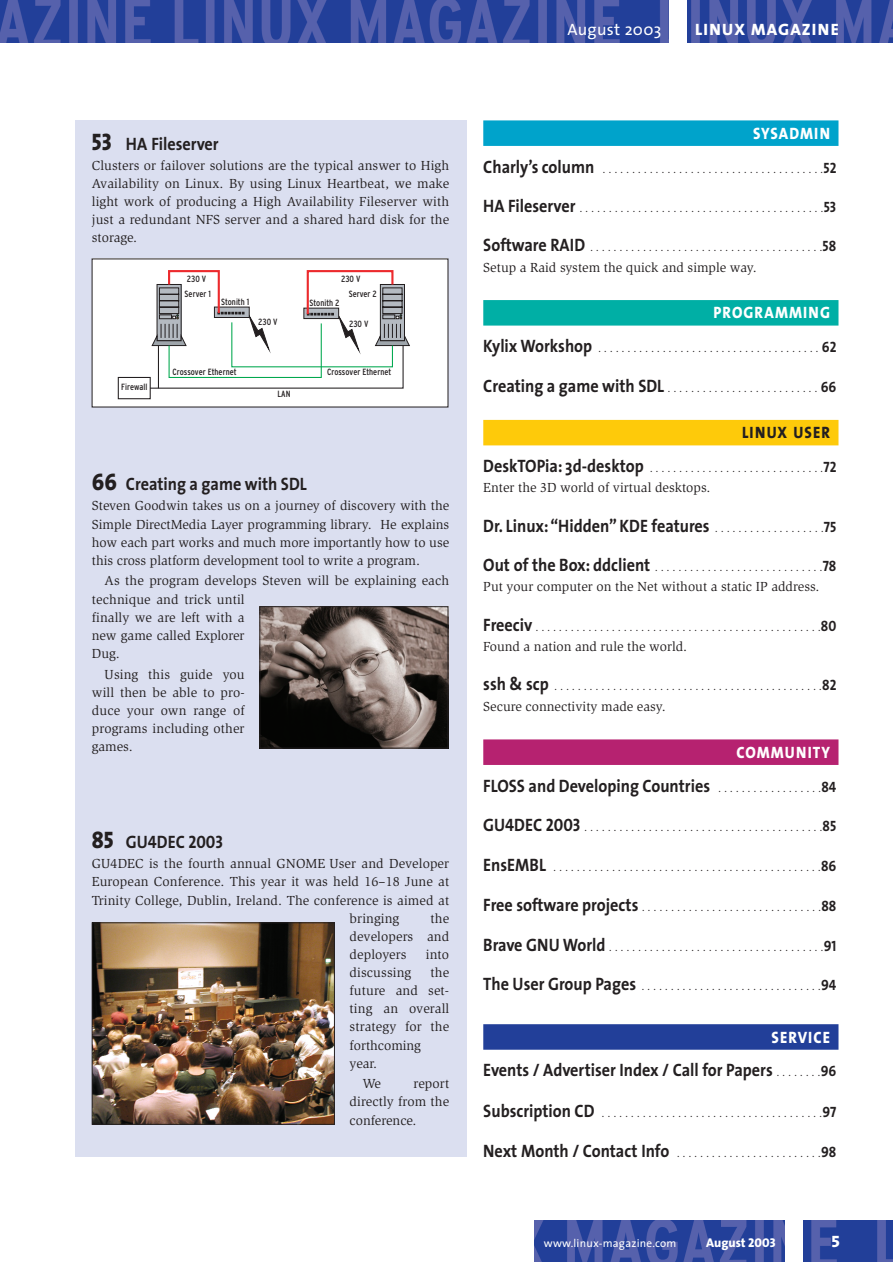
<style>
.page{position:relative;width:893px;height:1262px;background:#fff}
.page>*{position:absolute;margin:0;border:0;box-sizing:border-box;transform-origin:0 0}
.t1{font:700 18px "The Sans";color:#231f20;scale:.9 1}
.t2{font:800 16.5px "The Sans";letter-spacing:.075em;color:#fff;scale:.9 1}
.t3{font:16.5px "The Sans Extra Bold Caps";letter-spacing:.07em;color:#fff}
.t4{font:16.5px "The Sans";letter-spacing:.02em;color:#fff}
.t5{font:800 16.5px "The Sans";letter-spacing:.07em;color:#231f20;scale:.9 1}
.t6{font:16.5px "The Sans Extra Bold Expert";color:#fff}
.t7{font:13.5px/18.1px "Slimbach";letter-spacing:.01em;color:#231f20;text-align:justify}
.t8{font:13.5px "The Sans Light Caps";color:#231f20;scale:.9 1}
.t9{font:800 12.75px "The Sans";color:#fff}
.t10{font:11.25px "The Sans";letter-spacing:.02em;color:#fff}
.t11{font:condensed 9px "Interstate";color:#231f20}
.s1{font-family:"The Sans Extra Bold Caps";font-weight:400;font-size:24px}
.s2{font-family:"The Sans Bold Caps";font-weight:400}
.s3{font-family:"The Sans";font-weight:700;font-size:18px}
.s4{font-family:"The Sans Bold Caps";font-size:15px}
.s5{font-family:"The Sans Light Caps";font-weight:400;font-size:13.5px}
.s6{font-family:"The Sans Bold Caps";font-weight:400;font-size:15px}
.s7{font-family:"The Sans Bold Caps";font-size:18px}
.s8{font-family:"The Sans Extra Bold Caps";font-weight:400}
</style>
<div class="page">
<div style="left:75px;top:120px;width:391px;height:1037px;background:#dbdff0"></div>
<img style="left:94px;top:924px;width:238px;height:198px">
<div style="left:92px;top:922px;width:242px;height:202px;border:1px solid #231f20"></div>
<img style="left:534px;top:1220px;width:358px;height:41px">
<div style="left:785px;top:1220px;width:17px;height:41px;background:#fff"></div>
<img style="left:0;top:0;width:892px;height:43px">
<div style="left:669px;top:0;width:17px;height:43px;background:#fff"></div>
<div style="left:483px;top:120px;width:355px;height:26px;background:#00a3cb"></div>
<div style="left:483px;top:300px;width:355px;height:25px;background:#00afa5"></div>
<div style="left:483px;top:420px;width:355px;height:25px;background:#feca0a"></div>
<div style="left:483px;top:739px;width:355px;height:26px;background:#b62270"></div>
<div style="left:483px;top:1024px;width:355px;height:25px;background:#223f99"></div>
<div style="left:92px;top:259px;width:356px;height:148px;background:#fff"></div>
<svg style="left:149px;top:270px;width:261px;height:119px"></svg>
<div style="left:118px;top:377px;width:33px;height:22px;border:1px solid #231f20"></div>
<img style="left:262px;top:608px;width:184px;height:138px">
<div style="left:260px;top:606px;width:188px;height:142px;border:1px solid #231f20"></div>
<p class="t4" style="left:567px;top:23px;width:95px">August 2003</p>
<p class="t3" style="left:695px;top:20px;width:145px">LINUX MAGAZINE</p>
<h1 class="t1" style="left:92px;top:137px;width:142px"><span class="s1">53</span> HA Fileserver</h1>
<p class="t7" style="left:92px;top:157px;width:359px">Clusters or failover solutions are the typical answer to High Availability on Linux. By using Linux Heartbeat, we make light work of producing a High Availability Fileserver with just a redundant NFS server and a shared hard disk for the storage.</p>
<p class="t11" style="left:187px;top:275px;width:21px">230 V</p>
<p class="t11" style="left:341px;top:275px;width:21px">230 V</p>
<p class="t11" style="left:185px;top:290px;width:28px">Server 1</p>
<p class="t11" style="left:349px;top:290px;width:30px">Server 2</p>
<p class="t11" style="left:221px;top:298px;width:30px">Stonith 1</p>
<p class="t11" style="left:309px;top:299px;width:32px">Stonith 2</p>
<p class="t11" style="left:121px;top:384px;width:28px">Firewall</p>
<p class="t11" style="left:258px;top:319px;width:21px">230 V</p>
<p class="t11" style="left:349px;top:321px;width:21px">230 V</p>
<p class="t11" style="left:172px;top:369px;width:66px">Crossover Ethernet</p>
<p class="t11" style="left:327px;top:369px;width:66px">Crossover Ethernet</p>
<p class="t11" style="left:277px;top:391px;width:14px">LAN</p>
<h1 class="t1" style="left:92px;top:477px;width:240px"><span class="s1">66</span> Creating a game with SDL</h1>
<p class="t7" style="left:92px;top:498px;width:359px">Steven Goodwin takes us on a journey of discovery with the Simple DirectMedia Layer programming library. He explains how each part works and much more importantly how to use this cross platform development tool to write a program.</p>
<p class="t7" style="left:92px;top:573px;width:359px;text-align:left;text-indent:13px">As the program develops Steven will be explaining each technique and trick until<br>finally we are left with a<br>new game called Explorer<br>Dug.</p>
<p class="t7" style="left:92px;top:666px;width:154px;text-indent:13px">Using this guide you will then be able to pro&shy;duce your own range of programs including other games.</p>
<h1 class="t1" style="left:92px;top:835px;width:147px"><span class="s1">85</span> GU<span class="s2">4</span>DEC <span class="s2">2003</span></h1>
<p class="t7" style="left:92px;top:855px;width:359px">GU4DEC is the fourth annual GNOME User and Developer</p>
<p class="t7" style="left:92px;top:873px;width:359px">European Conference. This year it was held 16–18 June at</p>
<p class="t7" style="left:92px;top:892px;width:359px">Trinity College, Dublin, Ireland. The conference is aimed at</p>
<p class="t7" style="left:349px;top:910px;width:51px">bringing</p>
<p class="t7" style="left:349px;top:910px;width:101px;text-indent:81px">the developers and deployers</p>
<p class="t7" style="left:426px;top:946px;width:25px">into</p>
<p class="t7" style="left:349px;top:964px;width:101px;text-align:left;text-indent:81px">the future and set&shy;ting an overall strategy for the forthcoming year.</p>
<p class="t7" style="left:362px;top:1075px;width:20px">We</p>
<p class="t7" style="left:349px;top:964px;width:63px">discussing</p>
<p class="t7" style="left:349px;top:1075px;width:101px;text-indent:64px">report directly from the conference.</p>
<p class="t2" style="left:753px;top:127px;width:87px">SYSADMIN</p>
<p class="t8" style="left:483px;top:160px;width:394px"><span class="s3">Charly’s column</span> . . . . . . . . . . . . . . . . . . . . . . . . . . . . . . . . . . . . . .<span class="s4">52</span></p>
<p class="t8" style="left:483px;top:199px;width:394px"><span class="s3">HA Fileserver</span> . . . . . . . . . . . . . . . . . . . . . . . . . . . . . . . . . . . . . . . . . .<span class="s4">53</span></p>
<p class="t8" style="left:483px;top:239px;width:394px"><span class="s3">Software RAID</span> . . . . . . . . . . . . . . . . . . . . . . . . . . . . . . . . . . . . . . . .<span class="s4">58</span></p>
<p class="t7" style="left:483px;top:259px;width:275px">Setup a Raid system the quick and simple way.</p>
<p class="t2" style="left:713px;top:307px;width:131px">PROGRAMMING</p>
<p class="t8" style="left:483px;top:340px;width:394px"><span class="s3">Kylix Workshop</span> . . . . . . . . . . . . . . . . . . . . . . . . . . . . . . . . . . . . . . <span class="s4">62</span></p>
<p class="t8" style="left:483px;top:379px;width:394px"><span class="s3">Creating a game with SDL</span> . . . . . . . . . . . . . . . . . . . . . . . . . . <span class="s4">66</span></p>
<p class="t5" style="left:742px;top:426px;width:99px">LINUX USER</p>
<p class="t8" style="left:483px;top:459px;width:394px"><span class="s3">DeskTOPia: 3d-desktop</span> . . . . . . . . . . . . . . . . . . . . . . . . . . . . . .<span class="s4">72</span></p>
<p class="t7" style="left:483px;top:479px;width:229px">Enter the 3D world of virtual desktops.</p>
<h1 class="t1" style="left:483px;top:519px;width:394px">Dr. Linux:“Hidden” KDE features <span class="s5">. . . . . . . . . . . . . . . . . . .</span><span class="s6">75</span></h1>
<p class="t8" style="left:483px;top:558px;width:394px"><span class="s3">Out of the Box: ddclient</span> . . . . . . . . . . . . . . . . . . . . . . . . . . . . .<span class="s4">78</span></p>
<p class="t7" style="left:483px;top:578px;width:338px">Put your computer on the Net without a static IP address.</p>
<p class="t8" style="left:483px;top:618px;width:394px"><span class="s3">Freeciv</span> . . . . . . . . . . . . . . . . . . . . . . . . . . . . . . . . . . . . . . . . . . . . . . . . .<span class="s4">80</span></p>
<p class="t7" style="left:483px;top:638px;width:205px">Found a nation and rule the world.</p>
<p class="t8" style="left:483px;top:678px;width:394px"><span class="s3">ssh &amp; scp</span> . . . . . . . . . . . . . . . . . . . . . . . . . . . . . . . . . . . . . . . . . . . . . .<span class="s4">82</span></p>
<p class="t7" style="left:483px;top:698px;width:184px">Secure connectivity made easy.</p>
<p class="t2" style="left:736px;top:746px;width:105px">COMMUNITY</p>
<h1 class="t1" style="left:483px;top:778px;width:394px">FLOSS and Developing Countries <span class="s5">. . . . . . . . . . . . . . . . . .</span><span class="s6">84</span></h1>
<p class="t8" style="left:483px;top:819px;width:394px"><span class="s3">GU</span><span class="s7">4</span><span class="s3">DEC</span> <span class="s7">2003</span> . . . . . . . . . . . . . . . . . . . . . . . . . . . . . . . . . . . . . . . . .<span class="s4">85</span></p>
<p class="t8" style="left:483px;top:858px;width:394px"><span class="s3">EnsEMBL</span> . . . . . . . . . . . . . . . . . . . . . . . . . . . . . . . . . . . . . . . . . . . . . .<span class="s4">86</span></p>
<p class="t8" style="left:483px;top:898px;width:394px"><span class="s3">Free software projects</span> . . . . . . . . . . . . . . . . . . . . . . . . . . . . . . .<span class="s4">88</span></p>
<p class="t8" style="left:483px;top:938px;width:394px"><span class="s3">Brave GNU World</span> . . . . . . . . . . . . . . . . . . . . . . . . . . . . . . . . . . . . .<span class="s4">91</span></p>
<p class="t8" style="left:483px;top:977px;width:394px"><span class="s3">The User Group Pages</span> . . . . . . . . . . . . . . . . . . . . . . . . . . . . . . .<span class="s4">94</span></p>
<p class="t2" style="left:771px;top:1030px;width:66px">SERVICE</p>
<h1 class="t1" style="left:483px;top:1063px;width:394px">Events / Advertiser Index / Call for Papers <span class="s5">. . . . . . . .</span><span class="s6">96</span></h1>
<p class="t8" style="left:483px;top:1104px;width:394px"><span class="s3">Subscription CD</span> . . . . . . . . . . . . . . . . . . . . . . . . . . . . . . . . . . . . . .<span class="s4">97</span></p>
<p class="t8" style="left:483px;top:1144px;width:394px"><span class="s3">Next Month / Contact Info</span> . . . . . . . . . . . . . . . . . . . . . . . . .<span class="s4">98</span></p>
<p class="t10" style="left:543px;top:1238px;width:134px">www.linux-magazine.com</p>
<p class="t9" style="left:706px;top:1237px;width:71px">August <span class="s8">2003</span></p>
<p class="t6" style="left:831px;top:1231px;width:11px">5</p>
</div>
